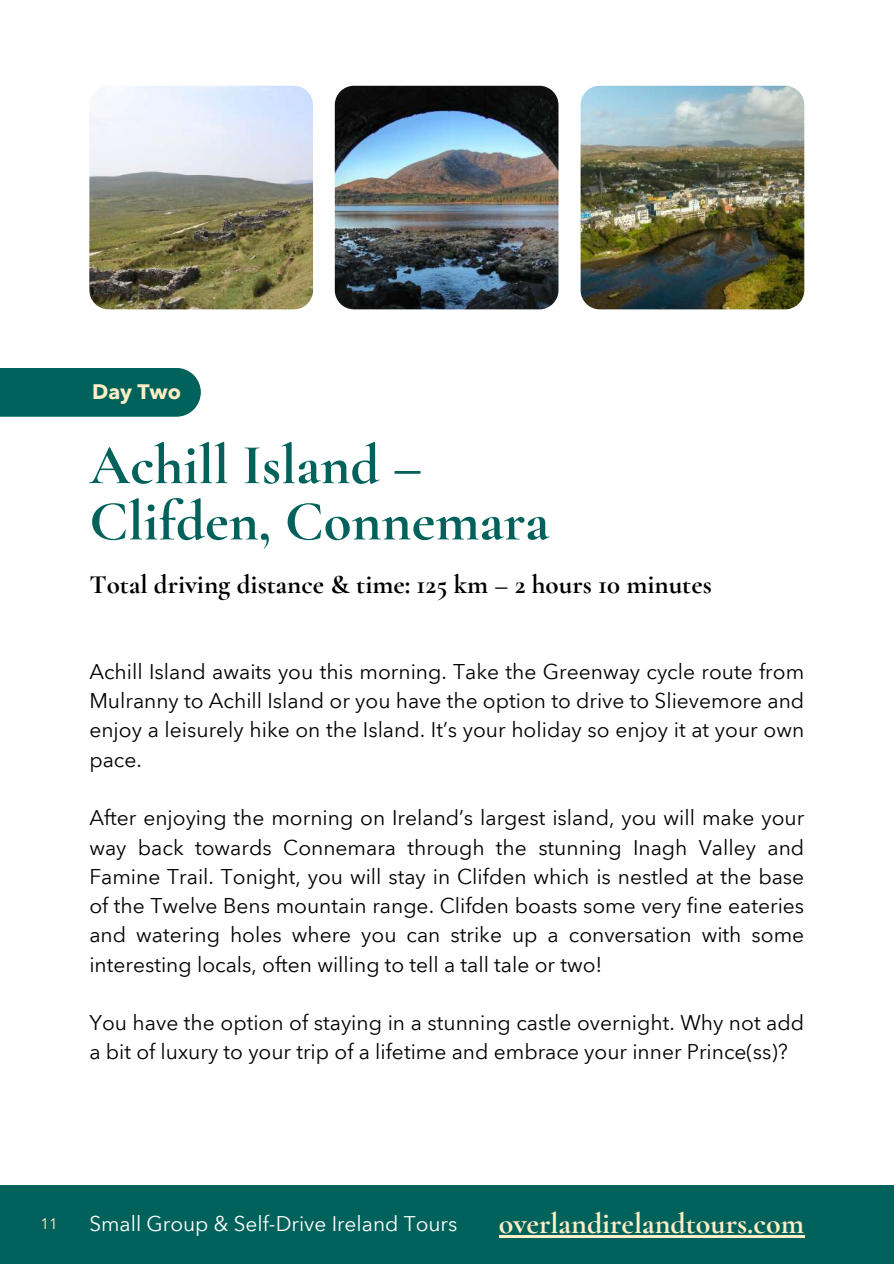
<style>
.page{position:relative;width:894px;height:1264px;background:#fff}
.page>*{position:absolute;margin:0;border:0;box-sizing:border-box;transform-origin:0 0}
.t1{font:700 57px/56.2px "Cormorant Garamond";color:#00625b}
.t2{font:700 30px "Cormorant Garamond";color:#ffeec6}
.t3{font:700 27px "Cormorant Garamond";color:#000}
.t4{font:21px/29.2px "Avenir Next Arabic";color:#000;text-align:justify}
.t5{font:700 21px "Avenir Next Arabic";color:#ffeec6}
.t6{font:20.85px "Avenir Next Arabic";color:#fff}
.t7{font:15px "Avenir Next Arabic";color:#ffeec6}
</style>
<div class="page">
<div style="left:0;top:1184px;width:893px;height:79px;background:#00625b"></div>
<div style="left:0;top:368px;width:201px;height:49px;background:#00625b"></div>
<img style="left:89px;top:86px;width:224px;height:223px;border-radius:19px">
<img style="left:335px;top:86px;width:223px;height:223px;border-radius:19px">
<img style="left:580px;top:86px;width:224px;height:223px;border-radius:19px">
<hr style="left:498px;top:1235px;width:306px;height:2px;background:#ffeec6">
<p class="t5" style="left:92px;top:379px;width:91px">Day Two</p>
<h1 class="t1" style="left:89px;top:437px;width:461px">Achill Island –<br>Clifden, Connemara</h1>
<p class="t3" style="left:89px;top:568px;width:623px">Total driving distance &amp; time: 125 km – 2 hours 10 minutes</p>
<p class="t4" style="left:89px;top:657px;width:716px">Achill Island awaits you this morning. Take the Greenway cycle route from Mulranny to Achill Island or you have the option to drive to Slievemore and enjoy a leisurely hike on the Island. It’s your holiday so enjoy it at your own pace.</p>
<p class="t4" style="left:89px;top:803px;width:716px">After enjoying the morning on Ireland’s largest island, you will make your way back towards Connemara through the stunning Inagh Valley and Famine Trail. Tonight, you will stay in Clifden which is nestled at the base of the Twelve Bens mountain range. Clifden boasts some very fine eateries and watering holes where you can strike up a conversation with some interesting locals, often willing to tell a tall tale or two!</p>
<p class="t4" style="left:89px;top:1008px;width:716px">You have the option of staying in a stunning castle overnight. Why not add a bit of luxury to your trip of a lifetime and embrace your inner Prince(ss)?</p>
<p class="t7" style="left:40px;top:1214px;width:19px">11</p>
<p class="t6" style="left:89px;top:1211px;width:369px">Small Group &amp; Self-Drive Ireland Tours</p>
<h2 class="t2" style="left:498px;top:1205px;width:307px">overlandirelandtours.com</h2>
</div>
